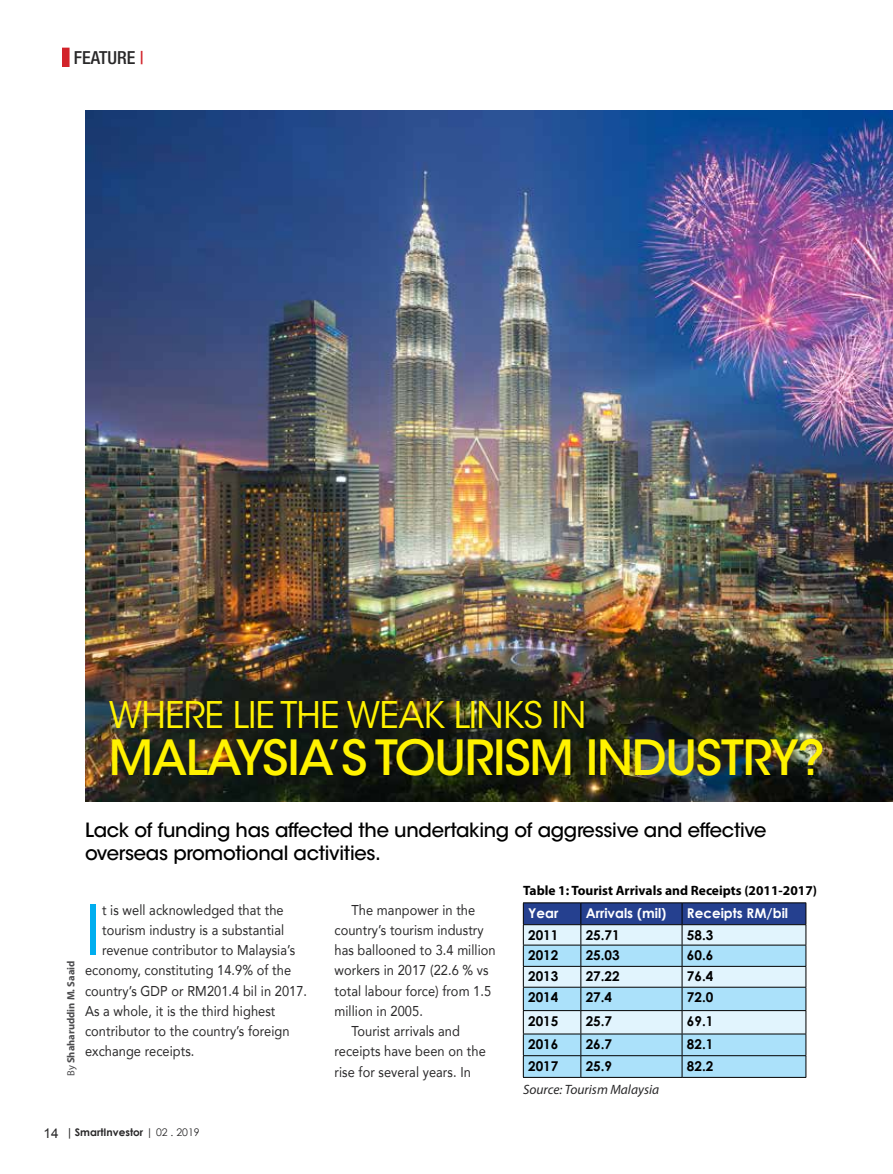
<style>
.page{position:relative;width:893px;height:1174px;background:#fff}
.page>*{position:absolute;margin:0;border:0;box-sizing:border-box;transform-origin:0 0}
.t1{font:71.4px "Avenir";color:#00aeef;scale:.9 1}
.t2{font:500 48.15px "ITC Avant Garde Std";letter-spacing:-.025em;color:#fff200}
.t3{font:36.45px "ITC Avant Garde Std";letter-spacing:-.025em;color:#fff200}
.t4{font:500 19.5px/23.4px "ITC Avant Garde Std";letter-spacing:-.015em;color:#000}
.t5{font:500 condensed 18px "Helvetica Neue";color:#292829}
.t6{font:14.25px "Avenir";letter-spacing:.005em;color:#292829;scale:.9 1}
.t7{font:700 13.5px "Century Gothic";color:#000}
.t8{font:700 13.5px "Myriad Pro";color:#000}
.t9{font:700 13.5px "Century Gothic";color:#fff}
.t10{font:italic 13.5px "Myriad Pro";color:#292829}
.t11{font:700 10.5px "Century Gothic";color:#292829}
.t12{font:700 10.5px "Myriad Pro";color:#4d4d4f}
.s1{color:#d2232a}
.s2{font-weight:400}
.s3{font-family:"Arial";font-weight:400;font-size:13.5px}
.s4{font-family:"Bauer Bodoni Std"}
</style>
<div class="page">
<img style="left:85px;top:110px;width:808px;height:691px">
<div style="left:62px;top:48px;width:8px;height:19px;border:6px solid #d2232a"></div>
<hr style="left:523px;top:902px;width:58px;height:1px;background:#000">
<hr style="left:581px;top:902px;width:101px;height:1px;background:#000">
<hr style="left:682px;top:902px;width:124px;height:1px;background:#000">
<hr style="left:523px;top:1077px;width:58px;height:1px;background:#000">
<hr style="left:581px;top:1077px;width:101px;height:1px;background:#000">
<hr style="left:682px;top:1077px;width:124px;height:1px;background:#000">
<svg style="left:523px;top:903px;width:284px;height:174px;background:#a4c8e0"></svg>
<p class="t5" style="left:64px;top:47px;width:82px"><span class="s1">|</span> FEATURE <span class="s1">|</span></p>
<h3 class="t3" style="left:109px;top:693px;width:479px">WHERE LIE THE WEAK LINKS IN</h3>
<h2 class="t2" style="left:109px;top:727px;width:718px">MALAYSIA’S TOURISM INDUSTRY?</h2>
<h3 class="t4" style="left:85px;top:818px;width:683px">Lack of funding has affected the undertaking of aggressive and effective overseas promotional activities.</h3>
<p class="t12" style="left:64px;top:1076px;width:117px;rotate:-90deg"><span class="s2">By</span> Shaharuddin M. Saaid</p>
<h1 class="t1" style="left:85px;top:873px;width:20px">I</h1>
<p class="t6" style="left:102px;top:898px;width:203px">t is well acknowledged that the</p>
<p class="t6" style="left:102px;top:918px;width:204px">tourism industry is a substantial</p>
<p class="t6" style="left:102px;top:938px;width:216px">revenue contributor to Malaysia’s</p>
<p class="t6" style="left:85px;top:959px;width:230px">economy, constituting 14.9% of the</p>
<p class="t6" style="left:85px;top:979px;width:248px">country’s GDP or RM201.4 bil in 2017.</p>
<p class="t6" style="left:85px;top:999px;width:213px">As a whole, it is the third highest</p>
<p class="t6" style="left:85px;top:1019px;width:229px">contributor to the country’s foreign</p>
<p class="t6" style="left:85px;top:1040px;width:123px">exchange receipts.</p>
<p class="t6" style="left:351px;top:898px;width:139px">The manpower in the</p>
<p class="t6" style="left:334px;top:918px;width:167px">country’s tourism industry</p>
<p class="t6" style="left:334px;top:938px;width:181px">has ballooned to 3.4 million</p>
<p class="t6" style="left:334px;top:959px;width:173px">workers in 2017 (22.6 % vs</p>
<p class="t6" style="left:334px;top:979px;width:176px">total labour force) from 1.5</p>
<p class="t6" style="left:334px;top:999px;width:100px">million in 2005.</p>
<p class="t6" style="left:351px;top:1019px;width:122px">Tourist arrivals and</p>
<p class="t6" style="left:334px;top:1040px;width:170px">receipts have been on the</p>
<p class="t6" style="left:334px;top:1060px;width:153px">rise for several years. In</p>
<p class="t8" style="left:523px;top:881px;width:296px">Table 1: Tourist Arrivals and Receipts (2011-2017)</p>
<p class="t9" style="left:528px;top:904px;width:32px">Year</p>
<p class="t9" style="left:586px;top:904px;width:82px">Arrivals (mil)</p>
<p class="t9" style="left:687px;top:904px;width:103px">Receipts RM/bil</p>
<p class="t7" style="left:528px;top:926px;width:32px">2011</p>
<p class="t7" style="left:586px;top:926px;width:36px">25.71</p>
<p class="t7" style="left:687px;top:926px;width:28px">58.3</p>
<p class="t7" style="left:528px;top:946px;width:32px">2012</p>
<p class="t7" style="left:586px;top:946px;width:36px">25.03</p>
<p class="t7" style="left:687px;top:946px;width:28px">60.6</p>
<p class="t7" style="left:528px;top:968px;width:32px">2013</p>
<p class="t7" style="left:586px;top:968px;width:36px">27.22</p>
<p class="t7" style="left:687px;top:968px;width:28px">76.4</p>
<p class="t7" style="left:528px;top:988px;width:32px">2014</p>
<p class="t7" style="left:586px;top:988px;width:28px">27.4</p>
<p class="t7" style="left:687px;top:988px;width:28px">72.0</p>
<p class="t7" style="left:528px;top:1012px;width:32px">2015</p>
<p class="t7" style="left:586px;top:1012px;width:28px">25.7</p>
<p class="t7" style="left:687px;top:1012px;width:28px">69.1</p>
<p class="t7" style="left:528px;top:1035px;width:32px">2016</p>
<p class="t7" style="left:586px;top:1035px;width:28px">26.7</p>
<p class="t7" style="left:687px;top:1035px;width:28px">82.1</p>
<p class="t7" style="left:528px;top:1057px;width:32px">2017</p>
<p class="t7" style="left:586px;top:1057px;width:28px">25.9</p>
<p class="t7" style="left:687px;top:1057px;width:28px">82.2</p>
<p class="t10" style="left:523px;top:1080px;width:138px">Source: Tourism Malaysia</p>
<p class="t11" style="left:44px;top:1125px;width:158px"><span class="s3">14</span> <span class="s4">|</span> SmartInvestor <span class="s2">| 02 . 2019</span></p>
</div>
